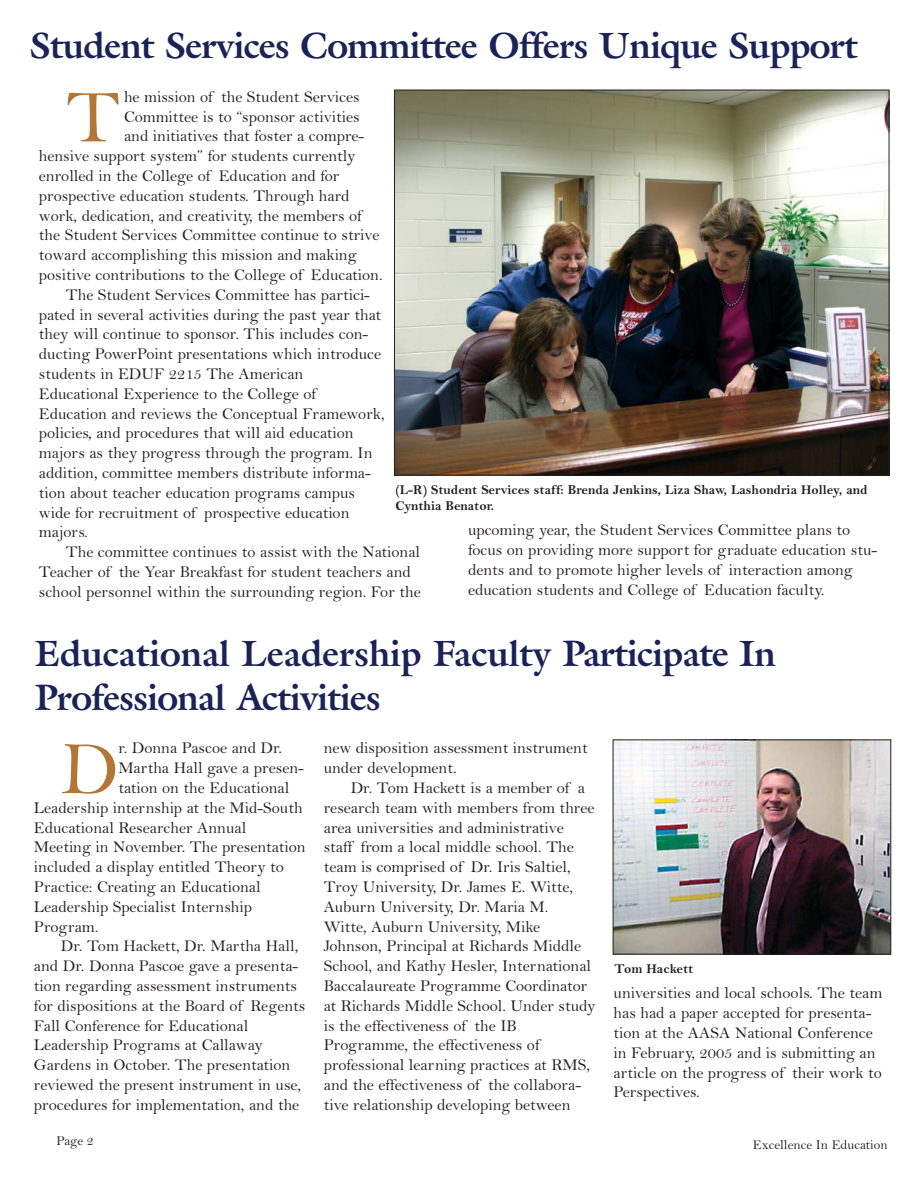
<style>
.page{position:relative;width:918px;height:1188px;background:#fff}
.page>*{position:absolute;margin:0;border:0;box-sizing:border-box;transform-origin:0 0}
.t1{font:75.6px "Bell";color:#b47635}
.t2{font:700 36px/44.2px "Galliard IT Cby BT";letter-spacing:-.02em;color:#1a2357}
.t3{font:16.5px/19.8px "Bell";color:#231f20}
.t4{font:13.5px/16.2px "Bell MT Bold";color:#231f20}
.t5{font:13.5px "Bell";color:#231f20}
</style>
<div class="page">
<img style="left:615px;top:742px;width:274px;height:211px">
<div style="left:613px;top:740px;width:278px;height:215px;border:1px solid #231f20"></div>
<img style="left:396px;top:92px;width:491px;height:381px">
<h2 class="t2" style="left:30px;top:25px;width:830px">Student Services Committee Offers Unique Support</h2>
<h1 class="t1" style="left:66px;top:91px;width:56px">T</h1>
<p class="t3" style="left:124px;top:89px;width:237px">he mission of the Student Services</p>
<p class="t3" style="left:124px;top:108px;width:237px">Committee is to “sponsor activities</p>
<p class="t3" style="left:124px;top:128px;width:242px">and initiatives that foster a compre-</p>
<p class="t3" style="left:39px;top:148px;width:318px">hensive support system” for students currently</p>
<p class="t3" style="left:39px;top:168px;width:302px">enrolled in the College of Education and for</p>
<p class="t3" style="left:39px;top:188px;width:312px">prospective education students. Through hard</p>
<p class="t3" style="left:39px;top:207px;width:325px">work, dedication, and creativity, the members of</p>
<p class="t3" style="left:39px;top:227px;width:342px">the Student Services Committee continue to strive</p>
<p class="t3" style="left:39px;top:247px;width:319px">toward accomplishing this mission and making</p>
<p class="t3" style="left:39px;top:267px;width:345px">positive contributions to the College of Education.</p>
<p class="t3" style="left:66px;top:287px;width:306px">The Student Services Committee has partici-</p>
<p class="t3" style="left:39px;top:306px;width:344px">pated in several activities during the past year that</p>
<p class="t3" style="left:39px;top:326px;width:331px">they will continue to sponsor. This includes con-</p>
<p class="t3" style="left:39px;top:346px;width:344px">ducting PowerPoint presentations which introduce</p>
<p class="t3" style="left:39px;top:366px;width:266px">students in EDUF 2215 The American</p>
<p class="t3" style="left:39px;top:386px;width:279px">Educational Experience to the College of</p>
<p class="t3" style="left:39px;top:405px;width:347px">Education and reviews the Conceptual Framework,</p>
<p class="t3" style="left:39px;top:425px;width:316px">policies, and procedures that will aid education</p>
<p class="t3" style="left:39px;top:445px;width:335px">majors as they progress through the program. In</p>
<p class="t3" style="left:39px;top:465px;width:333px">addition, committee members distribute informa-</p>
<p class="t3" style="left:39px;top:485px;width:318px">tion about teacher education programs campus</p>
<p class="t3" style="left:39px;top:504px;width:312px">wide for recruitment of prospective education</p>
<p class="t3" style="left:39px;top:524px;width:50px">majors.</p>
<p class="t3" style="left:66px;top:544px;width:356px">The committee continues to assist with the National</p>
<p class="t3" style="left:39px;top:564px;width:374px">Teacher of the Year Breakfast for student teachers and</p>
<p class="t3" style="left:39px;top:584px;width:383px">school personnel within the surrounding region. For the</p>
<p class="t4" style="left:395px;top:483px;width:474px">(L-R) Student Services staff: Brenda Jenkins, Liza Shaw, Lashondria Holley, and<br>Cynthia Benator.</p>
<p class="t3" style="left:468px;top:522px;width:411px">upcoming year, the Student Services Committee plans to focus on providing more support for graduate education stu&shy;dents and to promote higher levels of interaction among education students and College of Education faculty.</p>
<h2 class="t2" style="left:35px;top:633px;width:743px">Educational Leadership Faculty Participate In<br>Professional Activities</h2>
<h1 class="t1" style="left:61px;top:742px;width:59px">D</h1>
<p class="t3" style="left:118px;top:740px;width:165px">r. Donna Pascoe and Dr.</p>
<p class="t3" style="left:118px;top:760px;width:187px">Martha Hall gave a presen-</p>
<p class="t3" style="left:118px;top:780px;width:173px">tation on the Educational</p>
<p class="t3" style="left:34px;top:800px;width:270px">Leadership internship at the Mid-South</p>
<p class="t3" style="left:34px;top:819px;width:214px">Educational Researcher Annual</p>
<p class="t3" style="left:34px;top:839px;width:273px">Meeting in November. The presentation</p>
<p class="t3" style="left:34px;top:859px;width:251px">included a display entitled Theory to</p>
<p class="t3" style="left:34px;top:879px;width:228px">Practice: Creating an Educational</p>
<p class="t3" style="left:34px;top:899px;width:220px">Leadership Specialist Internship</p>
<p class="t3" style="left:34px;top:918px;width:66px">Program.</p>
<p class="t3" style="left:61px;top:938px;width:239px">Dr. Tom Hackett, Dr. Martha Hall,</p>
<p class="t3" style="left:34px;top:958px;width:266px">and Dr. Donna Pascoe gave a presenta-</p>
<p class="t3" style="left:34px;top:978px;width:265px">tion regarding assessment instruments</p>
<p class="t3" style="left:34px;top:998px;width:273px">for dispositions at the Board of Regents</p>
<p class="t3" style="left:34px;top:1017px;width:216px">Fall Conference for Educational</p>
<p class="t3" style="left:34px;top:1037px;width:230px">Leadership Programs at Callaway</p>
<p class="t3" style="left:34px;top:1057px;width:258px">Gardens in October. The presentation</p>
<p class="t3" style="left:34px;top:1077px;width:269px">reviewed the present instrument in use,</p>
<p class="t3" style="left:34px;top:1097px;width:267px">procedures for implementation, and the</p>
<p class="t3" style="left:324px;top:740px;width:265px">new disposition assessment instrument under development.</p>
<p class="t3" style="left:324px;top:780px;width:273px;text-indent:27px">Dr. Tom Hackett is a member of a research team with members from three area universities and administrative staff from a local middle school. The team is comprised of Dr. Iris Saltiel, Troy University, Dr. James E. Witte, Auburn University, Dr. Maria M.<br>Witte, Auburn University, Mike Johnson, Principal at Richards Middle School, and Kathy Hesler, International Baccalaureate Programme Coordinator at Richards Middle School. Under study is the effectiveness of the IB Programme, the effectiveness of professional learning practices at RMS, and the effectiveness of the collabora&shy;tive relationship developing between</p>
<p class="t4" style="left:614px;top:963px;width:81px">Tom Hackett</p>
<p class="t3" style="left:614px;top:985px;width:270px">universities and local schools. The team has had a paper accepted for presenta&shy;tion at the AASA National Conference in February, 2005 and is submitting an article on the progress of their work to Perspectives.</p>
<p class="t5" style="left:57px;top:1135px;width:39px">Page 2</p>
<p class="t5" style="left:753px;top:1140px;width:136px">Excellence In Education</p>
</div>
